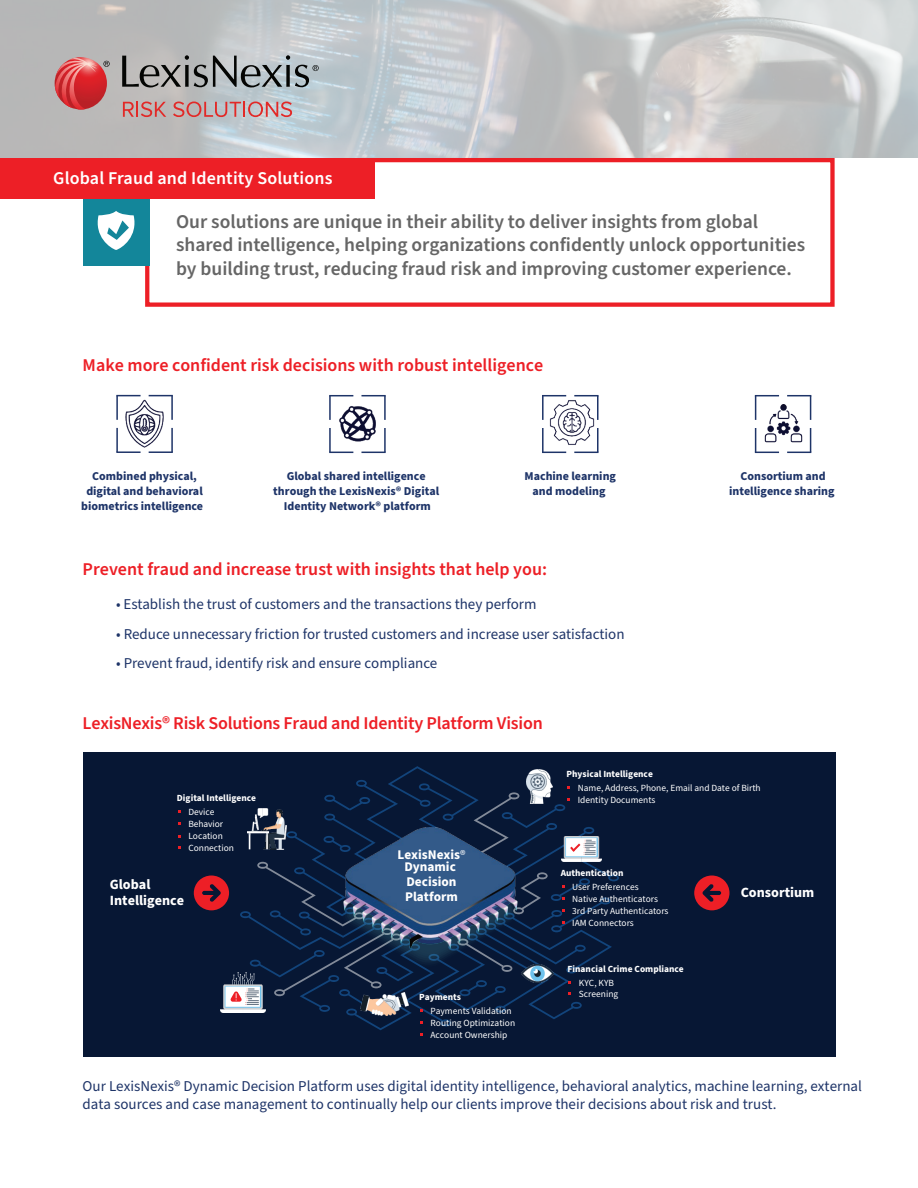
<style>
.page{position:relative;width:918px;height:1188px;background:#fff}
.page>*{position:absolute;margin:0;border:0;box-sizing:border-box;transform-origin:0 0}
.t1{font:600 19.5px/23.4px "Source Sans Pro";color:#666}
.t2{font:600 18px "Source Sans Pro";color:#ed1f26}
.t3{font:600 18px "Source Sans Pro";letter-spacing:.01em;color:#fff}
.t4{font:15px/18px "Source Sans Pro";color:#1e3468}
.t5{font:700 14.1px/16.5px "Source Sans Pro";color:#fff}
.t6{font:700 13.35px/27.3px "Source Sans Pro";color:#fff;text-align:center}
.t7{font:700 12px/15px "Source Sans Pro";color:#1e3468;text-align:center}
.t8{font:9.45px/12px "Source Sans Pro";color:#fff}
.t9{font:700 9.45px "Source Sans Pro";color:#fff}
.s1{font-weight:400;font-size:12.75px}
</style>
<div class="page">
<svg style="left:0;top:0;width:918px;height:158px;background:#c4c6c8"></svg>
<div style="left:145px;top:158px;width:690px;height:149px;border:4px solid #ed1f26"></div>
<div style="left:83px;top:198px;width:67px;height:68px;background:#13869a"></div>
<svg style="left:97px;top:211px;width:38px;height:39px"></svg>
<svg style="left:123px;top:102px;width:43px;height:15px"></svg>
<svg style="left:173px;top:102px;width:119px;height:15px;background:#c89699"></svg>
<svg style="left:122px;top:55px;width:197px;height:33px;background:#94989a"></svg>
<svg style="left:55px;top:58px;width:55px;height:52px;background:#cf5b5e"></svg>
<div style="left:83px;top:752px;width:752px;height:305px;background:#071734"></div>
<svg style="left:694px;top:876px;width:36px;height:34px"></svg>
<svg style="left:194px;top:766px;width:425px;height:270px"></svg>
<img style="left:247px;top:808px;width:39px;height:41px">
<img style="left:521px;top:964px;width:33px;height:18px">
<img style="left:360px;top:993px;width:48px;height:22px">
<div style="left:0;top:158px;width:374px;height:40px;background:#ed1f26"></div>
<img style="left:767px;top:405px;width:33px;height:31px">
<svg style="left:755px;top:428px;width:24px;height:25px"></svg>
<svg style="left:787px;top:428px;width:24px;height:25px"></svg>
<svg style="left:755px;top:395px;width:24px;height:25px"></svg>
<svg style="left:787px;top:395px;width:24px;height:25px"></svg>
<img style="left:549px;top:400px;width:46px;height:45px">
<svg style="left:542px;top:452px;width:24px;height:1px"></svg>
<svg style="left:574px;top:452px;width:25px;height:1px"></svg>
<svg style="left:542px;top:395px;width:24px;height:1px"></svg>
<hr style="left:542px;top:428px;width:2px;height:24px;background:#1e3468">
<hr style="left:597px;top:428px;width:2px;height:24px;background:#1e3468">
<svg style="left:574px;top:395px;width:25px;height:1px"></svg>
<hr style="left:542px;top:396px;width:2px;height:24px;background:#1e3468">
<hr style="left:597px;top:396px;width:2px;height:24px;background:#1e3468">
<hr style="left:116px;top:451px;width:25px;height:2px;background:#1e3468">
<hr style="left:149px;top:451px;width:24px;height:2px;background:#1e3468">
<svg style="left:116px;top:395px;width:25px;height:1px"></svg>
<hr style="left:116px;top:428px;width:2px;height:24px;background:#1e3468">
<hr style="left:171px;top:428px;width:2px;height:24px;background:#1e3468">
<svg style="left:149px;top:395px;width:24px;height:1px"></svg>
<hr style="left:116px;top:396px;width:2px;height:24px;background:#1e3468">
<hr style="left:171px;top:396px;width:2px;height:24px;background:#1e3468">
<img style="left:117px;top:400px;width:55px;height:48px">
<svg style="left:329px;top:452px;width:24px;height:1px"></svg>
<svg style="left:361px;top:452px;width:25px;height:1px"></svg>
<svg style="left:329px;top:395px;width:24px;height:1px"></svg>
<hr style="left:329px;top:428px;width:2px;height:24px;background:#1e3468">
<hr style="left:384px;top:428px;width:2px;height:24px;background:#1e3468">
<svg style="left:361px;top:395px;width:25px;height:1px"></svg>
<hr style="left:329px;top:396px;width:2px;height:24px;background:#1e3468">
<hr style="left:384px;top:396px;width:2px;height:24px;background:#1e3468">
<img style="left:339px;top:406px;width:37px;height:36px">
<p class="t3" style="left:53px;top:166px;width:281px">Global Fraud and Identity Solutions</p>
<h1 class="t1" style="left:176px;top:211px;width:631px">Our solutions are unique in their ability to deliver insights from global shared intelligence, helping organizations confidently unlock opportunities by building trust, reducing fraud risk and improving customer experience.</h1>
<p class="t2" style="left:83px;top:353px;width:462px">Make more confident risk decisions with robust intelligence</p>
<p class="t7" style="left:81px;top:468px;width:123px">Combined physical, digital and behavioral biometrics intelligence</p>
<p class="t7" style="left:273px;top:468px;width:167px">Global shared intelligence through the LexisNexis® Digital<br>Identity Network® platform</p>
<p class="t7" style="left:525px;top:468px;width:93px">Machine learning and modeling</p>
<p class="t2" style="left:83px;top:557px;width:466px">Prevent fraud and increase trust with insights that help you:</p>
<p class="t4" style="left:116px;top:596px;width:422px">• Establish the trust of customers and the transactions they perform</p>
<p class="t4" style="left:116px;top:625px;width:510px">• Reduce unnecessary friction for trusted customers and increase user satisfaction</p>
<p class="t4" style="left:116px;top:655px;width:323px">• Prevent fraud, identify risk and ensure compliance</p>
<p class="t2" style="left:83px;top:711px;width:462px">LexisNexis® Risk Solutions Fraud and Identity Platform Vision</p>
<p class="t7" style="left:729px;top:468px;width:107px">Consortium and intelligence sharing</p>
<p class="t9" style="left:177px;top:791px;width:81px">Digital Intelligence</p>
<p class="t8" style="left:188px;top:806px;width:47px">Device<br>Behavior<br>Location<br>Connection</p>
<p class="t5" style="left:110px;top:876px;width:76px">Global<br>Intelligence</p>
<p class="t6" style="left:397px;top:841px;width:70px">LexisNexis<span class="s1">®<br></span>Decision</p>
<p class="t6" style="left:405px;top:883px;width:54px">Platform</p>
<p class="t6" style="left:404px;top:854px;width:53px">Dynamic</p>
<p class="t9" style="left:419px;top:990px;width:43px">Payments</p>
<p class="t8" style="left:431px;top:1005px;width:86px">Payments Validation<br>Routing Optimization<br>Account Ownership</p>
<p class="t9" style="left:566px;top:768px;width:88px">Physical Intelligence</p>
<p class="t8" style="left:578px;top:783px;width:184px">Name, Address, Phone, Email and Date of Birth<br>Identity Documents</p>
<p class="t9" style="left:561px;top:866px;width:64px">Authentication</p>
<p class="t8" style="left:572px;top:881px;width:98px">User Preferences<br>Native Authenticators<br>3rd Party Authenticators<br>IAM Connectors</p>
<p class="t9" style="left:568px;top:962px;width:118px">Financial Crime Compliance</p>
<p class="t8" style="left:579px;top:977px;width:41px">KYC, KYB<br>Screening</p>
<p class="t5" style="left:741px;top:884px;width:75px">Consortium</p>
<p class="t4" style="left:83px;top:1078px;width:781px">Our LexisNexis® Dynamic Decision Platform uses digital identity intelligence, behavioral analytics, machine learning, external data sources and case management to continually help our clients improve their decisions about risk and trust.</p>
</div>
